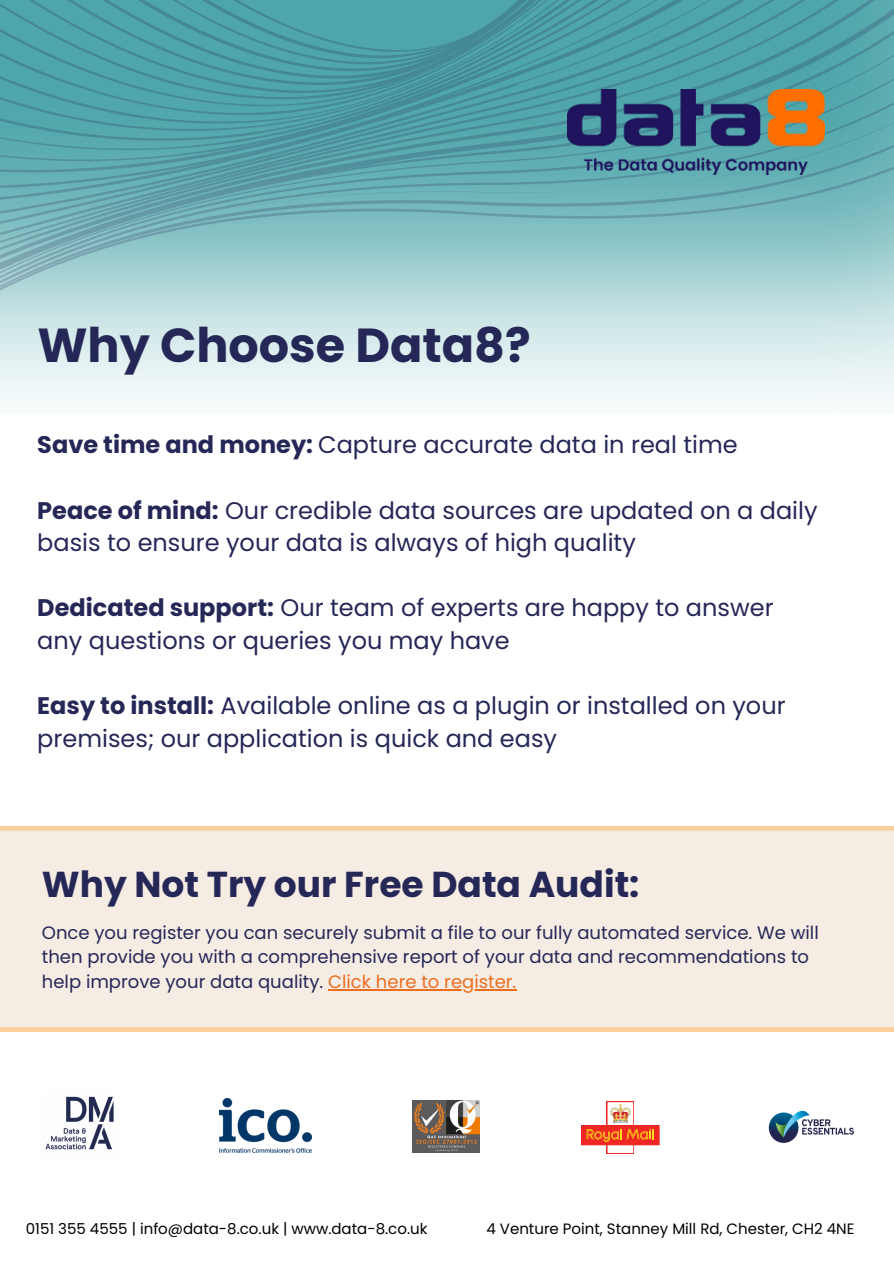
<style>
.page{position:relative;width:894px;height:1264px;background:#fff}
.page>*{position:absolute;margin:0;border:0;box-sizing:border-box;transform-origin:0 0}
.t1{font:700 47.7px "Poppins";color:#252757}
.t2{font:700 36px "Poppins";color:#252757}
.t3{font:24px/32.7px "Poppins";color:#252757}
.t4{font:18px/24.8px "Poppins";color:#252757}
.t5{font:15px "Poppins";color:#000}
.s1{font-weight:700}
.s2{color:#ed6e1f}
</style>
<div class="page">
<svg style="left:0;top:0;width:893px;height:405px;background:#89bfc4"></svg>
<img style="left:567px;top:89px;width:257px;height:86px">
<div style="left:0;top:826px;width:893px;height:205px;background:#f5ece4"></div>
<img style="left:45px;top:1096px;width:69px;height:54px">
<img style="left:220px;top:1098px;width:91px;height:54px">
<img style="left:413px;top:1100px;width:66px;height:52px">
<svg style="left:606px;top:1101px;width:27px;height:52px"></svg>
<div style="left:581px;top:1125px;width:78px;height:19px;background:#ee2722"></div>
<svg style="left:586px;top:1102px;width:68px;height:50px"></svg>
<img style="left:610px;top:1104px;width:20px;height:18px">
<img style="left:768px;top:1110px;width:86px;height:33px">
<hr style="left:328px;top:989px;width:188px;height:1px;background:#ed6e1f">
<p class="t1" style="left:37px;top:312px;width:495px">Why Choose Data8?</p>
<p class="t3" style="left:37px;top:428px;width:701px"><span class="s1">Save time and money:</span> Capture accurate data in real time</p>
<p class="t3" style="left:37px;top:494px;width:781px"><span class="s1">Peace of mind:</span> Our credible data sources are updated on a daily basis to ensure your data is always of high quality</p>
<p class="t3" style="left:37px;top:591px;width:737px"><span class="s1">Dedicated support:</span> Our team of experts are happy to answer any questions or queries you may have</p>
<p class="t3" style="left:37px;top:689px;width:749px"><span class="s1">Easy to install:</span> Available online as a plugin or installed on your premises; our application is quick and easy</p>
<h3 class="t2" style="left:42px;top:859px;width:599px">Why Not Try our Free Data Audit:</h3>
<h2 class="t4" style="left:42px;top:920px;width:778px">Once you register you can securely submit a file to our fully automated service. We will then provide you with a comprehensive report of your data and recommendations to help improve your data quality. <span class="s2">Click here to register.</span></h2>
<h3 class="t5" style="left:26px;top:1217px;width:403px">0151 355 4555 | info@data-8.co.uk | www.data-8.co.uk</h3>
<h3 class="t5" style="left:486px;top:1217px;width:369px">4 Venture Point, Stanney Mill Rd, Chester, CH2 4NE</h3>
</div>
